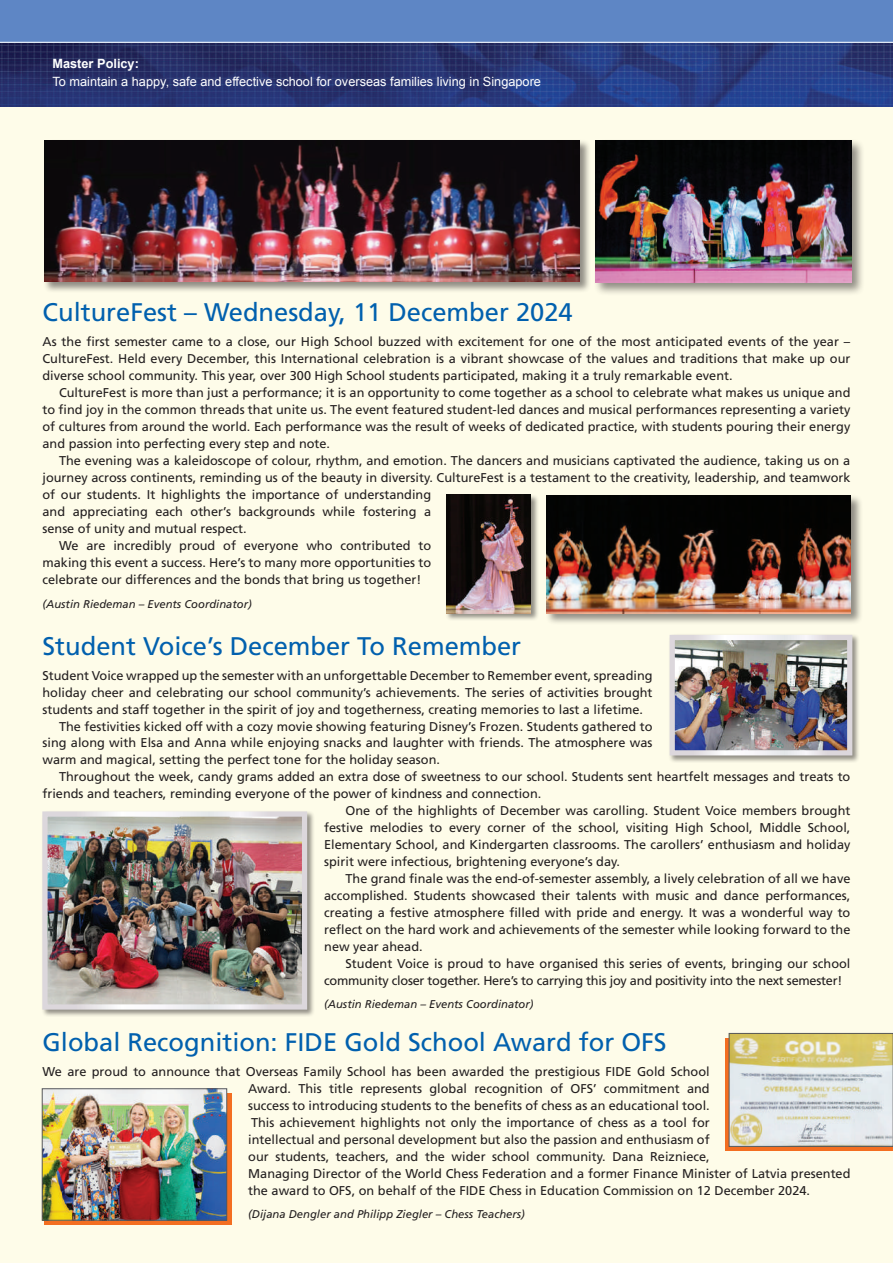
<style>
.page{position:relative;width:893px;height:1263px;background:#fefce9}
.page>*{position:absolute;margin:0;border:0;box-sizing:border-box;transform-origin:0 0}
.t1{font:25.5px "Frutiger";color:#0160ae}
.t2{font:12.75px/17px "Frutiger";color:#231f20;text-align:justify}
.t3{font:12.75px "Frutiger";letter-spacing:-.02em;color:#231f20}
.t4{font:12.75px "Arial";color:#fff}
.t5{font:700 12.75px "Arial";color:#fff}
.t6{font:italic 11.25px "Frutiger";color:#231f20}
</style>
<div class="page">
<img style="left:0;top:43px;width:893px;height:63px">
<div style="left:0;top:0;width:893px;height:43px;background:#5e86c5"></div>
<hr style="left:0;top:42px;width:893px;height:1px;background:#fff">
<div style="left:44px;top:1093px;width:188px;height:132px;background:linear-gradient(to right,#f36e21,#f36e21)"></div>
<svg style="left:725px;top:1038px;width:168px;height:113px"></svg>
<div style="left:41px;top:810px;width:274px;height:207px;background:#231f20;opacity:.5"></div>
<img style="left:48px;top:817px;width:253px;height:186px">
<div style="left:42px;top:811px;width:265px;height:198px;border:5px solid #fff"></div>
<div style="left:668px;top:633px;width:192px;height:130px;background:#231f20;opacity:.5"></div>
<img style="left:676px;top:641px;width:170px;height:108px">
<div style="left:670px;top:635px;width:182px;height:120px;border:5px solid #fff"></div>
<div style="left:545px;top:494px;width:318px;height:131px;background:#231f20;opacity:.5"></div>
<img style="left:546px;top:495px;width:305px;height:118px">
<div style="left:43px;top:139px;width:548px;height:154px;background:#231f20;opacity:.5"></div>
<img style="left:44px;top:140px;width:536px;height:142px">
<div style="left:593px;top:139px;width:272px;height:157px;background:#231f20;opacity:.5"></div>
<img style="left:595px;top:141px;width:257px;height:141px">
<div style="left:445px;top:494px;width:94px;height:127px;background:#231f20;opacity:.5"></div>
<img style="left:446px;top:495px;width:85px;height:118px">
<img style="left:731px;top:1035px;width:160px;height:109px">
<div style="left:729px;top:1033px;width:164px;height:113px;border:1px solid #57585a"></div>
<img style="left:44px;top:1090px;width:181px;height:128px">
<div style="left:42px;top:1088px;width:185px;height:132px;border:1px solid #57585a"></div>
<p class="t5" style="left:53px;top:55px;width:88px">Master Policy:</p>
<p class="t4" style="left:53px;top:73px;width:490px">To maintain a happy, safe and effective school for overseas families living in Singapore</p>
<h1 class="t1" style="left:43px;top:297px;width:532px">CultureFest – Wednesday, 11 December 2024</h1>
<p class="t2" style="left:43px;top:333px;width:809px">As the first semester came to a close, our High School buzzed with excitement for one of the most anticipated events of the year – CultureFest. Held every December, this International celebration is a vibrant showcase of the values and traditions that make up our diverse school community. This year, over 300 High School students participated, making it a truly remarkable event.</p>
<p class="t2" style="left:43px;top:384px;width:809px;text-indent:16px">CultureFest is more than just a performance; it is an opportunity to come together as a school to celebrate what makes us unique and to find joy in the common threads that unite us. The event featured student-led dances and musical performances representing a variety of cultures from around the world. Each performance was the result of weeks of dedicated practice, with students pouring their energy and passion into perfecting every step and note.</p>
<p class="t2" style="left:59px;top:452px;width:793px">The evening was a kaleidoscope of colour, rhythm, and emotion. The dancers and musicians captivated the audience, taking us on a</p>
<p class="t2" style="left:43px;top:469px;width:809px">journey across continents, reminding us of the beauty in diversity. CultureFest is a testament to the creativity, leadership, and teamwork</p>
<p class="t2" style="left:43px;top:486px;width:390px">of our students. It highlights the importance of understanding</p>
<p class="t2" style="left:43px;top:503px;width:390px">and appreciating each other’s backgrounds while fostering a</p>
<p class="t2" style="left:43px;top:520px;width:206px">sense of unity and mutual respect.</p>
<p class="t2" style="left:59px;top:537px;width:374px">We are incredibly proud of everyone who contributed to</p>
<p class="t2" style="left:43px;top:554px;width:390px">making this event a success. Here’s to many more opportunities to</p>
<p class="t2" style="left:43px;top:571px;width:380px">celebrate our differences and the bonds that bring us together!</p>
<p class="t6" style="left:43px;top:597px;width:211px">(Austin Riedeman – Events Coordinator)</p>
<h1 class="t1" style="left:43px;top:631px;width:480px">Student Voice’s December To Remember</h1>
<p class="t2" style="left:43px;top:667px;width:612px">Student Voice wrapped up the semester with an unforgettable December to Remember event, spreading</p>
<p class="t2" style="left:43px;top:684px;width:612px">holiday cheer and celebrating our school community’s achievements. The series of activities brought</p>
<p class="t2" style="left:43px;top:700px;width:602px">students and staff together in the spirit of joy and togetherness, creating memories to last a lifetime.</p>
<p class="t2" style="left:59px;top:717px;width:595px">The festivities kicked off with a cozy movie showing featuring Disney’s Frozen. Students gathered to</p>
<p class="t2" style="left:43px;top:734px;width:612px">sing along with Elsa and Anna while enjoying snacks and laughter with friends. The atmosphere was</p>
<p class="t2" style="left:43px;top:751px;width:399px">warm and magical, setting the perfect tone for the holiday season.</p>
<p class="t2" style="left:59px;top:768px;width:793px">Throughout the week, candy grams added an extra dose of sweetness to our school. Students sent heartfelt messages and treats to</p>
<p class="t2" style="left:43px;top:785px;width:500px">friends and teachers, reminding everyone of the power of kindness and connection.</p>
<p class="t2" style="left:346px;top:802px;width:506px">One of the highlights of December was carolling. Student Voice members brought</p>
<p class="t2" style="left:324px;top:819px;width:528px">festive melodies to every corner of the school, visiting High School, Middle School,</p>
<p class="t2" style="left:324px;top:836px;width:528px">Elementary School, and Kindergarten classrooms. The carollers’ enthusiasm and holiday</p>
<p class="t2" style="left:324px;top:853px;width:297px">spirit were infectious, brightening everyone’s day.</p>
<p class="t2" style="left:346px;top:870px;width:506px">The grand finale was the end-of-semester assembly, a lively celebration of all we have</p>
<p class="t2" style="left:324px;top:887px;width:528px">accomplished. Students showcased their talents with music and dance performances,</p>
<p class="t2" style="left:324px;top:904px;width:528px">creating a festive atmosphere filled with pride and energy. It was a wonderful way to</p>
<p class="t2" style="left:324px;top:921px;width:528px">reflect on the hard work and achievements of the semester while looking forward to the</p>
<p class="t2" style="left:324px;top:938px;width:100px">new year ahead.</p>
<p class="t2" style="left:346px;top:955px;width:506px">Student Voice is proud to have organised this series of events, bringing our school</p>
<p class="t3" style="left:324px;top:973px;width:520px">community closer together. Here’s to carrying this joy and positivity into the next semester!</p>
<p class="t6" style="left:324px;top:998px;width:211px">(Austin Riedeman – Events Coordinator)</p>
<h1 class="t1" style="left:43px;top:1027px;width:626px">Global Recognition: FIDE Gold School Award for OFS</h1>
<p class="t2" style="left:248px;top:1063px;width:604px;text-align:left;text-indent:-206px">We are proud to announce that Overseas Family School has been awarded the prestigious FIDE Gold School<br>Award. This title represents global recognition of OFS’ commitment and<br>success to introducing students to the benefits of chess as an educational tool.<br>This achievement highlights not only the importance of chess as a tool for<br>intellectual and personal development but also the passion and enthusiasm of<br>our students, teachers, and the wider school community. Dana Reizniece,<br>Managing Director of the World Chess Federation and a former Finance Minister of Latvia presented the award to OFS, on behalf of the FIDE Chess in Education Commission on 12 December 2024.</p>
<p class="t6" style="left:248px;top:1207px;width:278px">(Dijana Dengler and Philipp Ziegler – Chess Teachers)</p>
</div>
